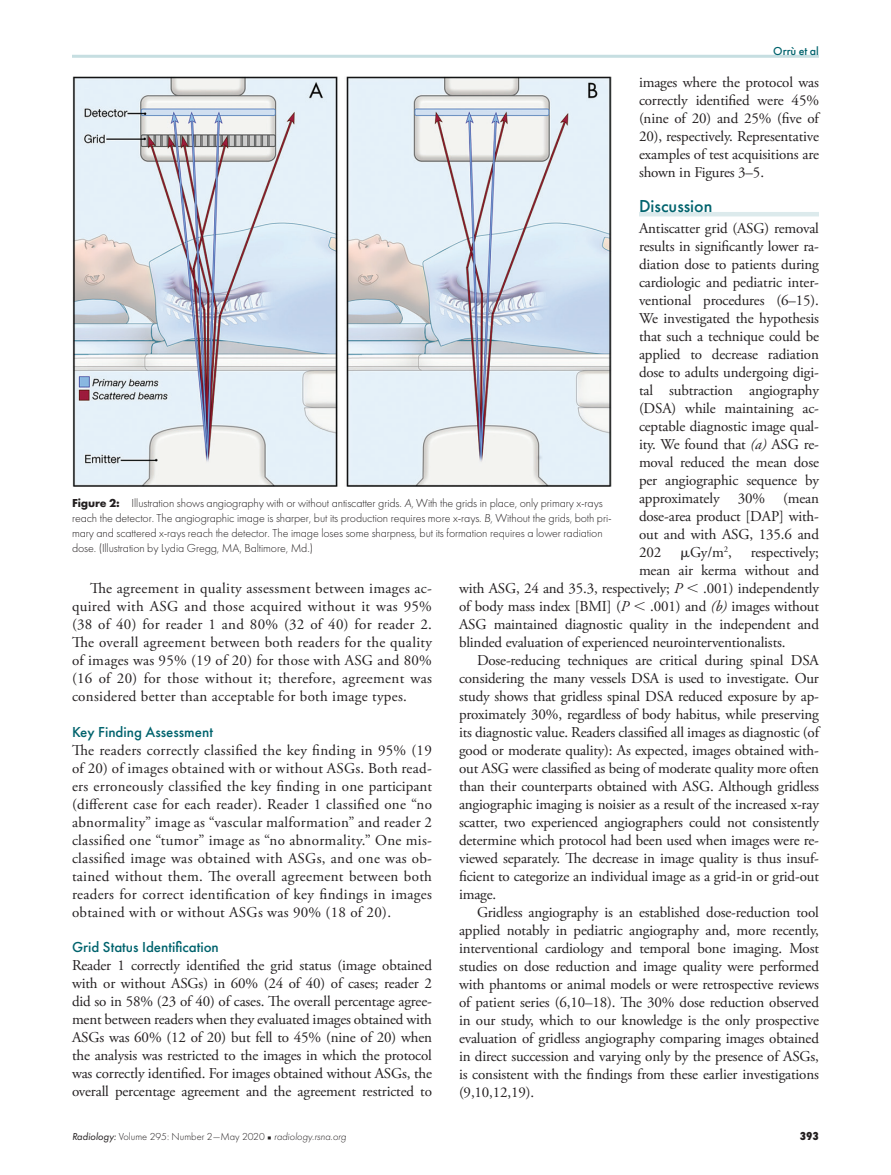
<style>
.page{position:relative;width:891px;height:1175px;background:#fff}
.page>*{position:absolute;margin:0;border:0;box-sizing:border-box;transform-origin:0 0}
.t1{font:500 18px "Futura PT";color:#00636d}
.t2{font:15px/18px "Adobe Garamond Pro";letter-spacing:-.01em;color:#231f20;text-align:justify}
.t3{font:500 15px "Futura PT";color:#00636d}
.t4{font:300 12px/15px "Futura PT";letter-spacing:-.01em;color:#231f20}
.t5{font:500 12px "Futura PT";color:#00636d}
.t6{font:800 12px "Futura PT Cond";color:#231f20}
.t7{font:300 10.5px "Futura PT";color:#231f20}
.s1{font-style:italic}
.s2{font-weight:700}
.s3{font-family:"Universal Greekwith Math Pi"}
.s4{font-weight:400;font-style:italic}
.s5{font-family:"Universal Newswith Comm Pi";font-weight:400;font-size:6px}
</style>
<div class="page">
<hr style="left:72px;top:55px;width:747px;height:3px;background:#c6dee1">
<hr style="left:639px;top:212px;width:180px;height:4px;background:#dceaec">
<img style="left:72px;top:77px;width:540px;height:409px">
<p class="t5" style="left:773px;top:44px;width:47px">Orrù et al</p>
<p class="t2" style="left:639px;top:74px;width:182px">images where the protocol was correctly identified were 45% (nine of 20) and 25% (five of 20), respectively. Representative examples of test acquisitions are shown in Figures 3–5.</p>
<p class="t1" style="left:639px;top:195px;width:75px">Discussion</p>
<p class="t2" style="left:639px;top:220px;width:182px">Antiscatter grid (ASG) removal results in significantly lower ra&shy;diation dose to patients during cardiologic and pediatric inter&shy;ventional procedures (6–15).<br>We investigated the hypothesis that such a technique could be applied to decrease radiation dose to adults undergoing digi&shy;tal subtraction angiography (DSA) while maintaining ac&shy;ceptable diagnostic image qual&shy;ity. We found that <span class="s1">(a)</span> ASG re&shy;moval reduced the mean dose per angiographic sequence by approximately 30% (mean dose-area product [DAP] with&shy;out and with ASG, 135.6 and 202</p>
<p class="t4" style="left:72px;top:496px;width:541px"><span class="s2">Figure 2:</span> Illustration shows angiography with or without antiscatter grids. <span class="s1">A,</span> With the grids in place, only primary x-rays reach the detector. The angiographic image is sharper, but its production requires more x-rays. <span class="s1">B,</span> Without the grids, both pri&shy;mary and scattered x-rays reach the detector. The image loses some sharpness, but its formation requires a lower radiation dose. (Illustration by Lydia Gregg, MA, Baltimore, Md.)</p>
<p class="t2" style="left:680px;top:544px;width:53px"><span class="s3">m</span>Gy/m<sup>2</sup>,</p>
<p class="t2" style="left:751px;top:544px;width:70px">respectively;</p>
<p class="t2" style="left:639px;top:562px;width:182px">mean air kerma without and</p>
<p class="t2" style="left:459px;top:580px;width:361px">with ASG, 24 and 35.3, respectively; <span class="s1">P</span> <span class="s3">,</span> .001) independently</p>
<p class="t2" style="left:459px;top:598px;width:361px">of body mass index [BMI] (<span class="s1">P</span> <span class="s3">,</span> .001) and <span class="s1">(b)</span> images without</p>
<p class="t2" style="left:459px;top:616px;width:362px">ASG maintained diagnostic quality in the independent and</p>
<p class="t2" style="left:459px;top:634px;width:328px">blinded evaluation of experienced neurointerventionalists.</p>
<p class="t2" style="left:477px;top:652px;width:343px">Dose-reducing techniques are critical during spinal DSA</p>
<p class="t2" style="left:459px;top:670px;width:361px">considering the many vessels DSA is used to investigate. Our</p>
<p class="t2" style="left:459px;top:688px;width:362px">study shows that gridless spinal DSA reduced exposure by ap-</p>
<p class="t2" style="left:459px;top:706px;width:362px">proximately 30%, regardless of body habitus, while preserving</p>
<p class="t2" style="left:459px;top:724px;width:362px">its diagnostic value. Readers classified all images as diagnostic (of</p>
<p class="t2" style="left:459px;top:742px;width:361px">good or moderate quality): As expected, images obtained with-</p>
<p class="t2" style="left:459px;top:760px;width:362px">out ASG were classified as being of moderate quality more often</p>
<p class="t2" style="left:459px;top:778px;width:362px">than their counterparts obtained with ASG. Although gridless</p>
<p class="t2" style="left:459px;top:796px;width:361px">angiographic imaging is noisier as a result of the increased x-ray</p>
<p class="t2" style="left:459px;top:814px;width:361px">scatter, two experienced angiographers could not consistently</p>
<p class="t2" style="left:459px;top:832px;width:361px">determine which protocol had been used when images were re-</p>
<p class="t2" style="left:459px;top:850px;width:362px">viewed separately. The decrease in image quality is thus insuf-</p>
<p class="t2" style="left:459px;top:868px;width:361px">ficient to categorize an individual image as a grid-in or grid-out</p>
<p class="t2" style="left:459px;top:886px;width:39px">image.</p>
<p class="t2" style="left:477px;top:904px;width:343px">Gridless angiography is an established dose-reduction tool</p>
<p class="t2" style="left:459px;top:922px;width:362px">applied notably in pediatric angiography and, more recently,</p>
<p class="t2" style="left:459px;top:940px;width:362px">interventional cardiology and temporal bone imaging. Most</p>
<p class="t2" style="left:459px;top:958px;width:362px">studies on dose reduction and image quality were performed</p>
<p class="t2" style="left:459px;top:976px;width:362px">with phantoms or animal models or were retrospective reviews</p>
<p class="t2" style="left:459px;top:994px;width:362px">of patient series (6,10–18). The 30% dose reduction observed</p>
<p class="t2" style="left:459px;top:1012px;width:361px">in our study, which to our knowledge is the only prospective</p>
<p class="t2" style="left:459px;top:1030px;width:362px">evaluation of gridless angiography comparing images obtained</p>
<p class="t2" style="left:459px;top:1048px;width:362px">in direct succession and varying only by the presence of ASGs,</p>
<p class="t2" style="left:459px;top:1066px;width:362px">is consistent with the findings from these earlier investigations</p>
<p class="t2" style="left:459px;top:1084px;width:77px">(9,10,12,19).</p>
<p class="t2" style="left:72px;top:580px;width:362px;text-indent:18px">The agreement in quality assessment between images ac&shy;quired with ASG and those acquired without it was 95% (38 of 40) for reader 1 and 80% (32 of 40) for reader 2.<br>The overall agreement between both readers for the quality of images was 95% (19 of 20) for those with ASG and 80% (16 of 20) for those without it; therefore, agreement was considered better than acceptable for both image types.</p>
<p class="t3" style="left:72px;top:723px;width:142px">Key Finding Assessment</p>
<p class="t2" style="left:72px;top:742px;width:362px">The readers correctly classified the key finding in 95% (19 of 20) of images obtained with or without ASGs. Both read&shy;ers erroneously classified the key finding in one participant (different case for each reader). Reader 1 classified one “no abnormality” image as “vascular malformation” and reader 2 classified one “tumor” image as “no abnormality.” One mis&shy;classified image was obtained with ASGs, and one was ob&shy;tained without them. The overall agreement between both readers for correct identification of key findings in images obtained with or without ASGs was 90% (18 of 20).</p>
<p class="t3" style="left:72px;top:938px;width:148px">Grid Status Identification</p>
<p class="t2" style="left:72px;top:956px;width:362px">Reader 1 correctly identified the grid status (image obtained with or without ASGs) in 60% (24 of 40) of cases; reader 2 did so in 58% (23 of 40) of cases. The overall percentage agree&shy;ment between readers when they evaluated images obtained with ASGs was 60% (12 of 20) but fell to 45% (nine of 20) when the analysis was restricted to the images in which the protocol was correctly identified. For images obtained without ASGs, the overall percentage agreement and the agreement restricted to</p>
<p class="t7" style="left:72px;top:1131px;width:276px"><span class="s4">Radiology:</span> Volume 295: Number 2—May 2020 <span class="s5">n</span> <span class="s1">radiology.rsna.org</span></p>
<p class="t6" style="left:800px;top:1129px;width:21px">393</p>
</div>
